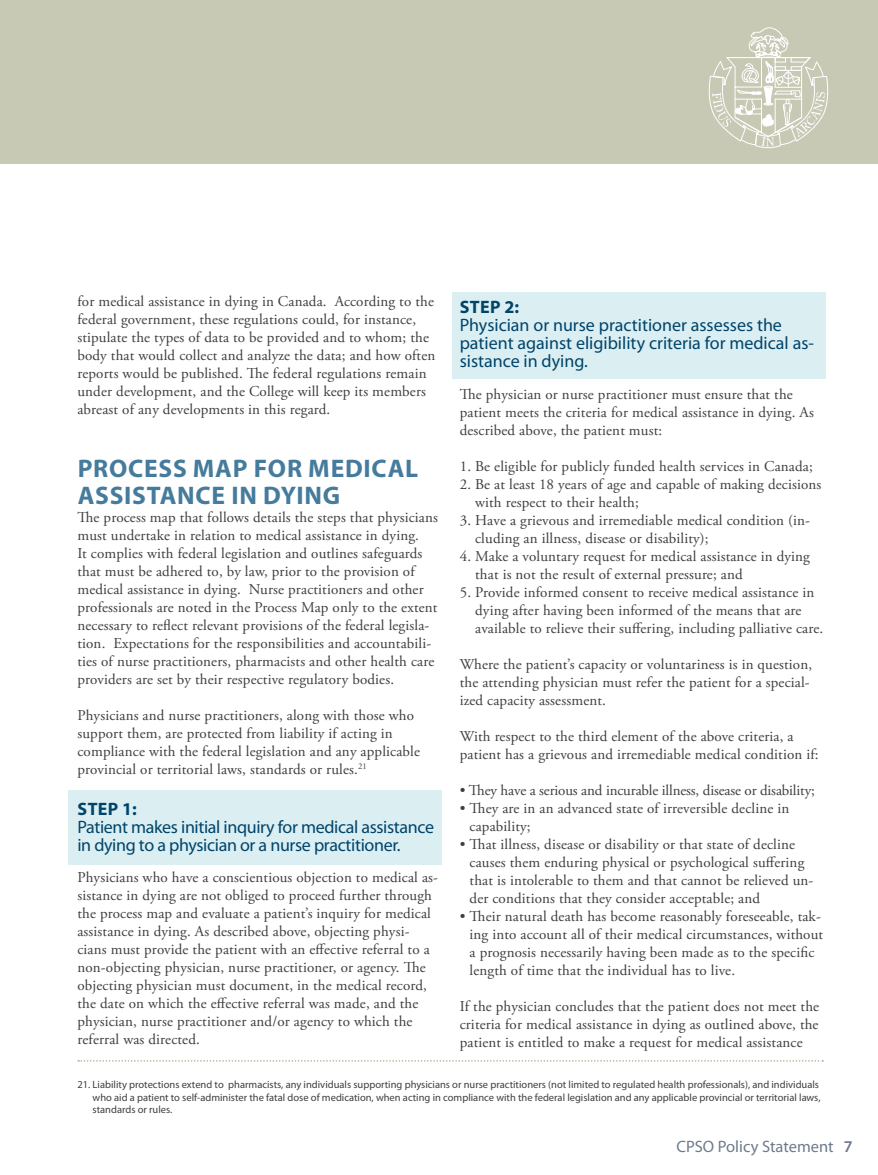
<style>
.page{position:relative;width:878px;height:1175px;background:#fff}
.page>*{position:absolute;margin:0;border:0;box-sizing:border-box;transform-origin:0 0}
.t1{font:700 25.5px/27px "Myriad Pro";letter-spacing:.03em;color:#457b9c}
.t2{font:18px/18px "Myriad Pro";letter-spacing:-.005em;color:#00446a}
.t3{font:16.5px "Myriad Pro";color:#6e7b8c}
.t4{font:15px/18px "Adobe Garamond Pro";letter-spacing:.01em;color:#3e3e3f}
.t5{font:15px "Adobe Garamond Pro";letter-spacing:-.01em;color:#3e3e3f}
.t6{font:10.5px/12.6px "Myriad Pro";color:#3e3e3f}
.s1{font-weight:700}
.s2{font-weight:600}
</style>
<div class="page">
<div style="left:68px;top:790px;width:373px;height:75px;background:#dbeff3"></div>
<div style="left:452px;top:292px;width:373px;height:86px;background:#dbeff3"></div>
<div style="left:0;top:0;width:878px;height:163px;background:#c8c9b5"></div>
<svg style="left:708px;top:27px;width:121px;height:121px"></svg>
<svg style="left:78px;top:1060px;width:745px;height:1px"></svg>
<p class="t4" style="left:77px;top:293px;width:359px">for medical assistance in dying in Canada. According to the federal government, these regulations could, for instance, stipulate the types of data to be provided and to whom; the body that would collect and analyze the data; and how often reports would be published. The federal regulations remain under development, and the College will keep its members abreast of any developments in this regard.</p>
<p class="t2" style="left:459px;top:298px;width:356px"><span class="s1">STEP 2:<br></span>Physician or nurse practitioner assesses the patient against eligibility criteria for medical as&shy;sistance in dying.</p>
<p class="t4" style="left:459px;top:385px;width:355px">The physician or nurse practitioner must ensure that the patient meets the criteria for medical assistance in dying. As described above, the patient must:</p>
<p class="t4" style="left:459px;top:457px;width:354px">1. Be eligible for publicly funded health services in Canada;</p>
<p class="t4" style="left:475px;top:475px;width:348px;text-indent:-15px">2. Be at least 18 years of age and capable of making decisions with respect to their health;</p>
<p class="t4" style="left:475px;top:511px;width:336px;text-indent:-15px">3. Have a grievous and irremediable medical condition (in&shy;cluding an illness, disease or disability);</p>
<p class="t4" style="left:475px;top:547px;width:336px;text-indent:-15px">4. Make a voluntary request for medical assistance in dying that is not the result of external pressure; and</p>
<p class="t4" style="left:475px;top:583px;width:349px;text-indent:-15px">5. Provide informed consent to receive medical assistance in dying after having been informed of the means that are available to relieve their suffering, including palliative care.</p>
<p class="t4" style="left:459px;top:655px;width:354px">Where the patient’s capacity or voluntariness is in question, the attending physician must refer the patient for a special&shy;ized capacity assessment.</p>
<p class="t4" style="left:459px;top:727px;width:360px">With respect to the third element of the above criteria, a patient has a grievous and irremediable medical condition if:</p>
<p class="t5" style="left:459px;top:781px;width:356px">• They have a serious and incurable illness, disease or disability;</p>
<p class="t4" style="left:469px;top:799px;width:321px;text-indent:-10px">• They are in an advanced state of irreversible decline in capability;</p>
<p class="t4" style="left:469px;top:835px;width:345px;text-indent:-10px">• That illness, disease or disability or that state of decline causes them enduring physical or psychological suffering that is intolerable to them and that cannot be relieved un&shy;der conditions that they consider acceptable; and</p>
<p class="t4" style="left:469px;top:907px;width:355px;text-indent:-10px">• Their natural death has become reasonably foreseeable, tak&shy;ing into account all of their medical circumstances, without a prognosis necessarily having been made as to the specific length of time that the individual has to live.</p>
<p class="t4" style="left:459px;top:997px;width:361px;text-align:justify">If the physician concludes that the patient does not meet the criteria for medical assistance in dying as outlined above, the patient is entitled to make a request for medical assistance</p>
<p class="t6" style="left:93px;top:1077px;width:729px;text-indent:-15px">21. Liability protections extend to pharmacists, any individuals supporting physicians or nurse practitioners (not limited to regulated health professionals), and individuals who aid a patient to self-administer the fatal dose of medication, when acting in compliance with the federal legislation and any applicable provincial or territorial laws, standards or rules.</p>
<p class="t1" style="left:78px;top:454px;width:342px">PROCESS MAP FOR MEDICAL<br>ASSISTANCE IN DYING</p>
<p class="t4" style="left:77px;top:509px;width:362px">The process map that follows details the steps that physicians must undertake in relation to medical assistance in dying.<br>It complies with federal legislation and outlines safeguards that must be adhered to, by law, prior to the provision of medical assistance in dying. Nurse practitioners and other professionals are noted in the Process Map only to the extent necessary to reflect relevant provisions of the federal legisla&shy;tion. Expectations for the responsibilities and accountabili&shy;ties of nurse practitioners, pharmacists and other health care providers are set by their respective regulatory bodies.</p>
<p class="t4" style="left:77px;top:707px;width:344px">Physicians and nurse practitioners, along with those who support them, are protected from liability if acting in compliance with the federal legislation and any applicable provincial or territorial laws, standards or rules.<sup>21</sup></p>
<p class="t2" style="left:77px;top:799px;width:358px"><span class="s1">STEP 1:<br></span>Patient makes initial inquiry for medical assistance in dying to a physician or a nurse practitioner.</p>
<p class="t4" style="left:77px;top:869px;width:362px">Physicians who have a conscientious objection to medical as&shy;sistance in dying are not obliged to proceed further through the process map and evaluate a patient’s inquiry for medical assistance in dying. As described above, objecting physi&shy;cians must provide the patient with an effective referral to a non-objecting physician, nurse practitioner, or agency. The objecting physician must document, in the medical record, the date on which the effective referral was made, and the physician, nurse practitioner and/or agency to which the referral was directed.</p>
<p class="t3" style="left:676px;top:1136px;width:178px">CPSO Policy Statement <span class="s2">7</span></p>
</div>
